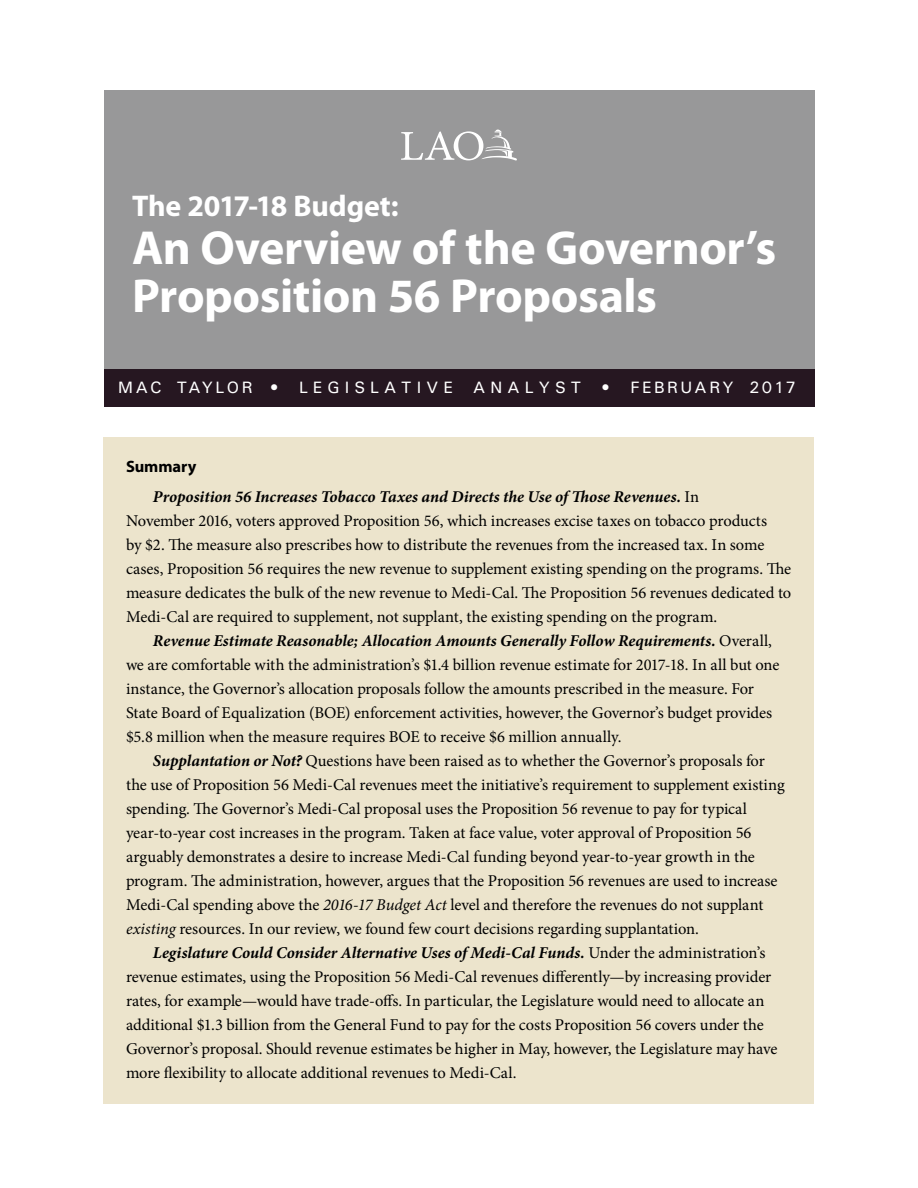
<style>
.page{position:relative;width:918px;height:1188px;background:#fff}
.page>*{position:absolute;margin:0;border:0;box-sizing:border-box;transform-origin:0 0}
.t1{font:700 48px/48px "Myriad Pro";letter-spacing:-.01em;color:#fff}
.t2{font:700 30px "Myriad Pro";letter-spacing:-.005em;color:#fff}
.t3{font:16.5px/24px "Minion Pro";letter-spacing:-.005em;color:#000}
.t4{font:500 16.5px "Univers";letter-spacing:.175em;color:#fff}
.t5{font:700 16.5px "Myriad Pro";letter-spacing:-.005em;color:#000}
.s1{font-weight:700;font-style:italic}
.s2{font-style:italic}
</style>
<div class="page">
<div style="left:104px;top:368px;width:711px;height:39px;background:#261721"></div>
<div style="left:104px;top:90px;width:711px;height:278px;background:#989899"></div>
<svg style="left:401px;top:129px;width:116px;height:32px"></svg>
<div style="left:104px;top:437px;width:710px;height:667px;background:#ece4cc"></div>
<h2 class="t2" style="left:132px;top:186px;width:268px">The 2017-18 Budget:</h2>
<h1 class="t1" style="left:132px;top:222px;width:646px">An Overview of the Governor’s<br>Proposition 56 Proposals</h1>
<p class="t4" style="left:118px;top:376px;width:679px">MAC TAYLOR • LEGISLATIVE ANALYST • FEBRUARY 2017</p>
<p class="t5" style="left:126px;top:456px;width:72px">Summary</p>
<p class="t3" style="left:126px;top:485px;width:667px;text-indent:27px"><span class="s1">Proposition 56 Increases Tobacco Taxes and Directs the Use of Those Revenues.</span> In<br>November 2016, voters approved Proposition 56, which increases excise taxes on tobacco products<br>by $2. The measure also prescribes how to distribute the revenues from the increased tax. In some cases, Proposition 56 requires the new revenue to supplement existing spending on the programs. The measure dedicates the bulk of the new revenue to Medi-Cal. The Proposition 56 revenues dedicated to Medi-Cal are required to supplement, not supplant, the existing spending on the program.</p>
<p class="t3" style="left:126px;top:629px;width:655px;text-indent:27px"><span class="s1">Revenue Estimate Reasonable; Allocation Amounts Generally Follow Requirements.</span> Overall, we are comfortable with the administration’s $1.4 billion revenue estimate for 2017-18. In all but one instance, the Governor’s allocation proposals follow the amounts prescribed in the measure. For State Board of Equalization (BOE) enforcement activities, however, the Governor’s budget provides $5.8 million when the measure requires BOE to receive $6 million annually.</p>
<p class="t3" style="left:126px;top:749px;width:660px;text-indent:27px"><span class="s1">Supplantation or Not?</span> Questions have been raised as to whether the Governor’s proposals for the use of Proposition 56 Medi-Cal revenues meet the initiative’s requirement to supplement existing spending. The Governor’s Medi-Cal proposal uses the Proposition 56 revenue to pay for typical year-to-year cost increases in the program. Taken at face value, voter approval of Proposition 56 arguably demonstrates a desire to increase Medi-Cal funding beyond year-to-year growth in the program. The administration, however, argues that the Proposition 56 revenues are used to increase Medi-Cal spending above the <span class="s2">2016-17 Budget Act</span> level and therefore the revenues do not supplant <span class="s2">existing</span> resources. In our review, we found few court decisions regarding supplantation.</p>
<p class="t3" style="left:126px;top:941px;width:653px;text-indent:27px"><span class="s1">Legislature Could Consider Alternative Uses of Medi-Cal Funds.</span> Under the administration’s revenue estimates, using the Proposition 56 Medi-Cal revenues differently—by increasing provider rates, for example—would have trade-offs. In particular, the Legislature would need to allocate an additional $1.3 billion from the General Fund to pay for the costs Proposition 56 covers under the Governor’s proposal. Should revenue estimates be higher in May, however, the Legislature may have more flexibility to allocate additional revenues to Medi-Cal.</p>
</div>
